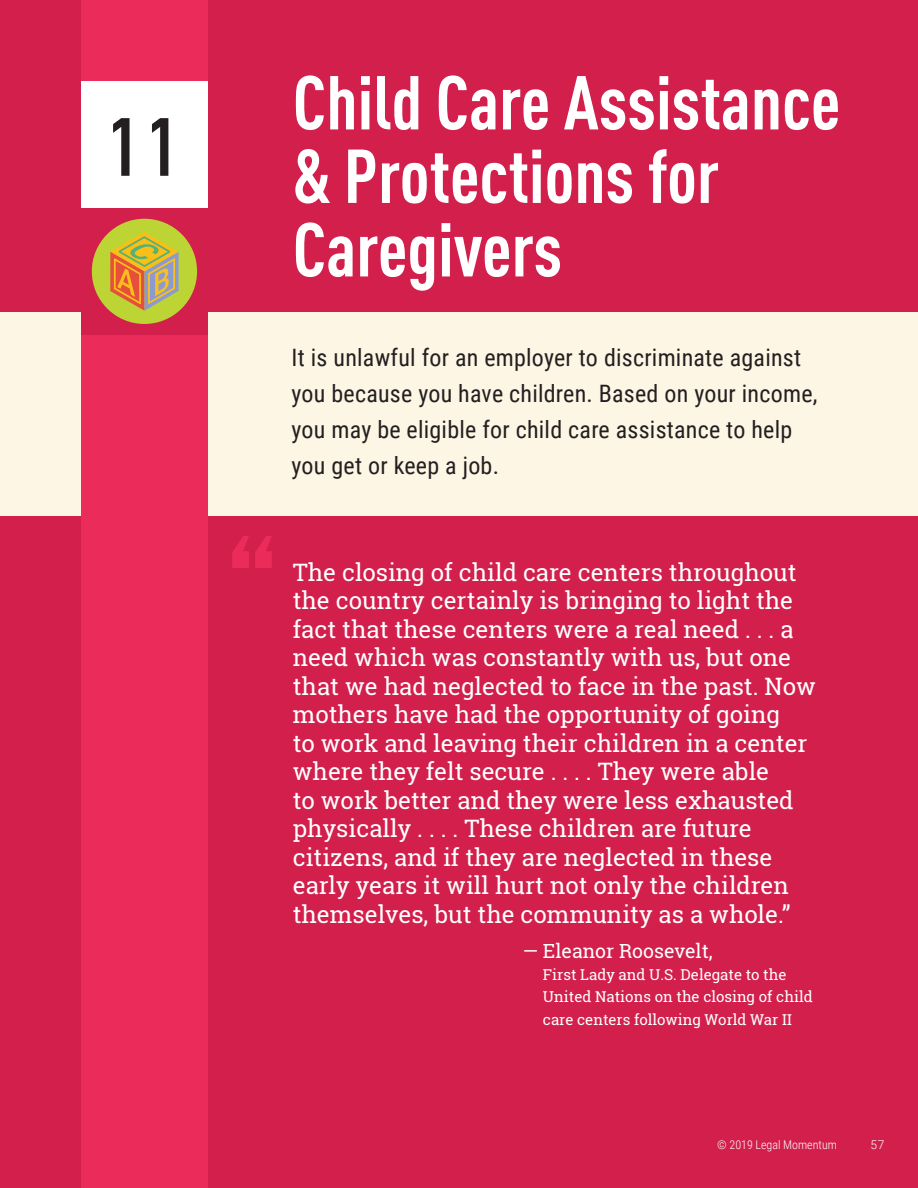
<style>
.page{position:relative;width:918px;height:1188px;background:#d21f4c}
.page>*{position:absolute;margin:0;border:0;box-sizing:border-box;transform-origin:0 0}
._1_headline{font:700 81px "DIN Alternate";color:#231f20}
._1_headline-2{font:700 condensed 75px/73.5px "DIN Pro";color:#fff}
.inspiration_quote{font:24px/28.5px "Roboto Slab";color:#fff}
._17_pt_Din_cond_Bold{font:24px/36px "Roboto Condensed";letter-spacing:.01em;color:#231f20}
.Quote_author{font:19.5px "Roboto Slab";color:#fff}
.Quote_author-2{font:15px/22.5px "Roboto Slab";color:#fff}
.Body_Text{font:300 12px "Roboto Condensed";color:#fff}
._1_headline-3{font:300 12px "Roboto";color:#fff}
</style>
<div class="page">
<div style="left:0;top:312px;width:918px;height:203px;background:#fef6e5"></div>
<div style="left:81px;top:0;width:127px;height:1188px;background:#eb2b5a"></div>
<div style="left:81px;top:81px;width:127px;height:127px;background:#fff"></div>
<svg style="left:232px;top:536px;width:40px;height:32px"></svg>
<div style="left:81px;top:208px;width:127px;height:127px;background:#d21f4c"></div>
<div style="left:92px;top:219px;width:105px;height:105px;background:#bcd535;border-radius:50%"></div>
<svg style="left:110px;top:232px;width:69px;height:79px"></svg>
<p class="_1_headline" style="left:106px;top:86px;width:79px">11</p>
<p class="_1_headline-2" style="left:293px;top:60px;width:549px">Child Care Assistance &amp; Protections for<br>Caregivers</p>
<p class="_17_pt_Din_cond_Bold" style="left:292px;top:338px;width:527px">It is unlawful for an employer to discriminate against you because you have children. Based on your income, you may be eligible for child care assistance to help you get or keep a job.</p>
<p class="inspiration_quote" style="left:293px;top:557px;width:525px">The closing of child care centers throughout the country certainly is bringing to light the fact that these centers were a real need . . . a need which was constantly with us, but one that we had neglected to face in the past. Now mothers have had the opportunity of going<br>to work and leaving their children in a center where they felt secure . . . . They were able<br>to work better and they were less exhausted physically . . . . These children are future citizens, and if they are neglected in these early years it will hurt not only the children themselves, but the community as a whole.”</p>
<p class="Quote_author" style="left:523px;top:938px;width:192px">— Eleanor Roosevelt,</p>
<p class="Quote_author-2" style="left:543px;top:963px;width:271px">First Lady and U.S. Delegate to the<br>United Nations on the closing of child care centers following World War II</p>
<p class="Body_Text" style="left:717px;top:1136px;width:121px">© 2019 Legal Momentum</p>
<p class="_1_headline-3" style="left:871px;top:1136px;width:15px">57</p>
</div>
